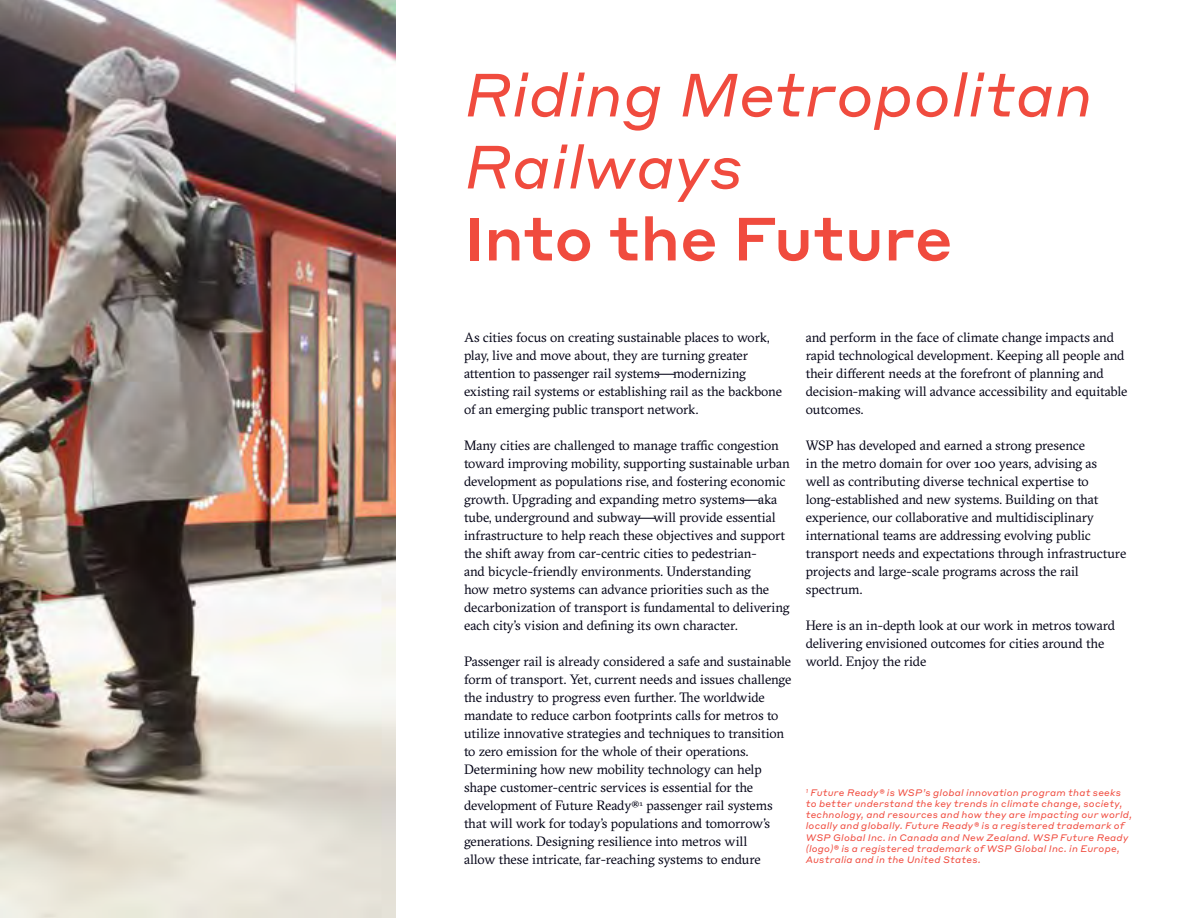
<style>
.page{position:relative;width:1188px;height:918px;background:#fff}
.page>*{position:absolute;margin:0;border:0;box-sizing:border-box;transform-origin:0 0}
.t1{font:italic 60px/72px "Styrene A";color:#f04b3e}
.t2{font:500 60px "Styrene A";color:#f04b3e}
.t3{font:13.5px/18px "GT Sectra";letter-spacing:-.01em;color:#000014}
.t4{font:italic 9.3px/11.1px "Styrene A";letter-spacing:.025em;color:#f04b3e}
</style>
<div class="page">
<img style="left:0;top:0;width:396px;height:918px">
<h1 class="t1" style="left:464px;top:54px;width:631px">Riding Metropolitan<br>Railways</h1>
<h1 class="t2" style="left:464px;top:188px;width:490px">Into the Future</h1>
<p class="t3" style="left:464px;top:328px;width:320px">As cities focus on creating sustainable places to work, play, live and move about, they are turning greater attention to passenger rail systems—modernizing existing rail systems or establishing rail as the backbone of an emerging public transport network.</p>
<p class="t3" style="left:464px;top:436px;width:327px">Many cities are challenged to manage traffic congestion toward improving mobility, supporting sustainable urban development as populations rise, and fostering economic growth. Upgrading and expanding metro systems—aka tube, underground and subway—will provide essential infrastructure to help reach these objectives and support the shift away from car-centric cities to pedestrian-<br>and bicycle-friendly environments. Understanding<br>how metro systems can advance priorities such as the decarbonization of transport is fundamental to delivering each city’s vision and defining its own character.</p>
<p class="t3" style="left:464px;top:652px;width:329px">Passenger rail is already considered a safe and sustainable form of transport. Yet, current needs and issues challenge the industry to progress even further. The worldwide mandate to reduce carbon footprints calls for metros to utilize innovative strategies and techniques to transition to zero emission for the whole of their operations.<br>Determining how new mobility technology can help shape customer-centric services is essential for the development of Future Ready®<sup>1</sup> passenger rail systems that will work for today’s populations and tomorrow’s generations. Designing resilience into metros will<br>allow these intricate, far-reaching systems to endure</p>
<p class="t3" style="left:806px;top:328px;width:323px">and perform in the face of climate change impacts and rapid technological development. Keeping all people and their different needs at the forefront of planning and decision-making will advance accessibility and equitable outcomes.</p>
<p class="t3" style="left:806px;top:436px;width:322px">WSP has developed and earned a strong presence<br>in the metro domain for over 100 years, advising as<br>well as contributing diverse technical expertise to long-established and new systems. Building on that experience, our collaborative and multidisciplinary international teams are addressing evolving public transport needs and expectations through infrastructure projects and large-scale programs across the rail spectrum.</p>
<p class="t3" style="left:806px;top:616px;width:311px">Here is an in-depth look at our work in metros toward delivering envisioned outcomes for cities around the world. Enjoy the ride</p>
<p class="t4" style="left:806px;top:786px;width:328px"><sup>1</sup> Future Ready® is WSP’s global innovation program that seeks to better understand the key trends in climate change, society, technology, and resources and how they are impacting our world, locally and globally. Future Ready® is a registered trademark of WSP Global Inc. in Canada and New Zealand. WSP Future Ready (logo)® is a registered trademark of WSP Global Inc. in Europe, Australia and in the United States.</p>
</div>
